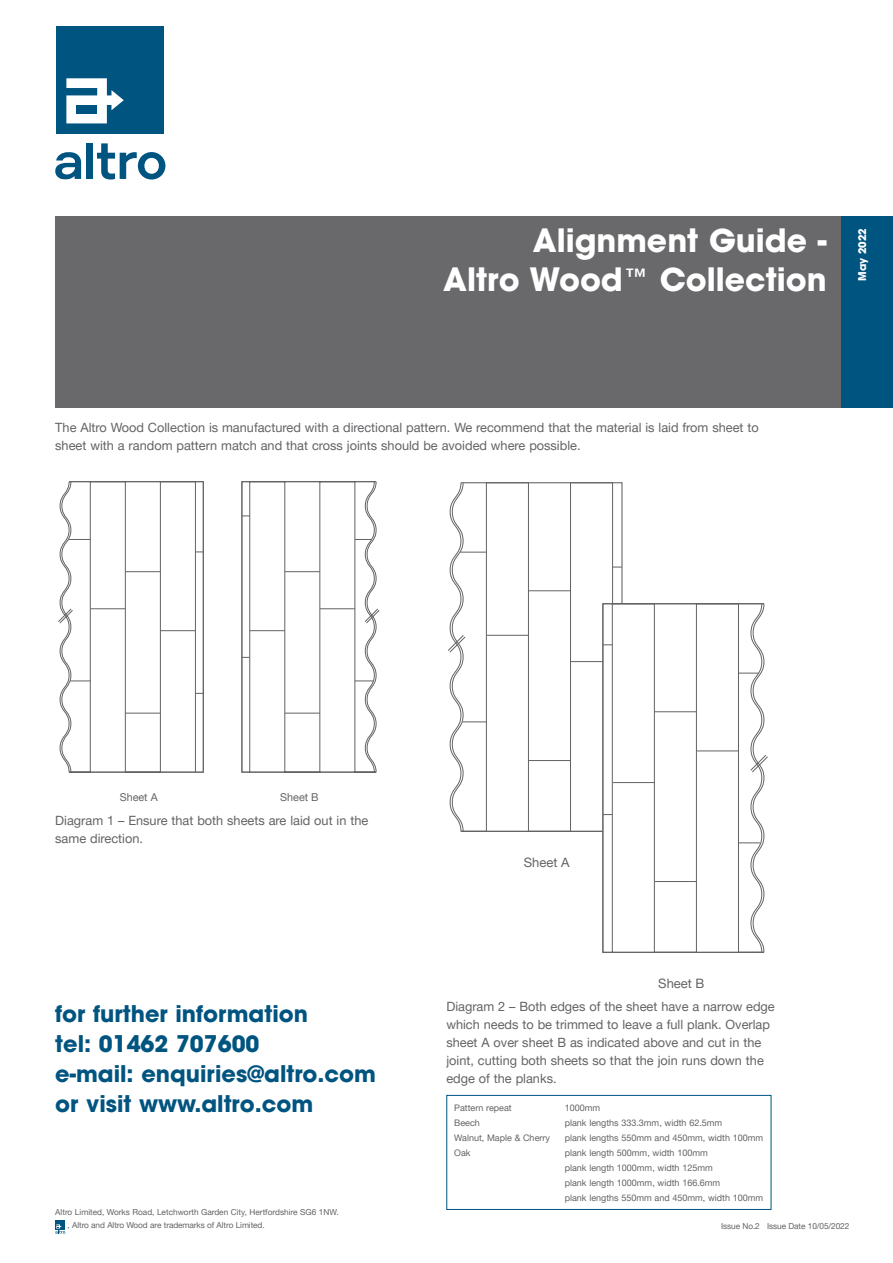
<style>
.page{position:relative;width:893px;height:1263px;background:#fff}
.page>*{position:absolute;margin:0;border:0;box-sizing:border-box;transform-origin:0 0}
.t1{font:700 31.5px/39px "Avant Garde";color:#fff;text-align:right}
.t2{font:700 22.5px/30px "Avant Garde";color:#005480}
.t3{font:12.9px "Helvetica Neue LT Pro";color:#636366}
.t4{font:12.75px/18px "Helvetica Neue LT Pro";color:#636366}
.t5{font:10.8px "Helvetica Neue LT Pro";color:#636366}
.t6{font:700 10.5px "Avant Garde";color:#fff}
.t7{font:9px/15px "Helvetica Neue LT Pro";color:#636366}
.t8{font:8.25px/13.5px "Helvetica Neue LT Pro";letter-spacing:-.01em;color:#636366}
.s1{font-family:"News Gothic BT"}
</style>
<div class="page">
<div style="left:55px;top:216px;width:787px;height:191px;background:#69696c"></div>
<div style="left:842px;top:216px;width:51px;height:191px;background:#005480"></div>
<svg style="left:58px;top:481px;width:146px;height:291px"></svg>
<svg style="left:241px;top:481px;width:139px;height:291px"></svg>
<hr style="left:90px;top:608px;width:35px;height:1px;background:#636366">
<hr style="left:320px;top:608px;width:35px;height:1px;background:#636366">
<svg style="left:611px;top:605px;width:127px;height:346px"></svg>
<hr style="left:654px;top:881px;width:42px;height:1px;background:#636366">
<hr style="left:654px;top:711px;width:42px;height:1px;background:#636366">
<hr style="left:613px;top:782px;width:41px;height:1px;background:#636366">
<svg style="left:448px;top:482px;width:175px;height:350px"></svg>
<svg style="left:738px;top:603px;width:30px;height:350px"></svg>
<hr style="left:486px;top:635px;width:42px;height:1px;background:#636366">
<hr style="left:696px;top:751px;width:42px;height:1px;background:#636366">
<div style="left:446px;top:1095px;width:325px;height:115px;border:1px solid #005480"></div>
<div style="left:86px;top:143px;width:7px;height:36px;background:#005480"></div>
<svg style="left:55px;top:152px;width:26px;height:27px"></svg>
<svg style="left:97px;top:143px;width:68px;height:37px"></svg>
<div style="left:56px;top:26px;width:108px;height:108px;background:#005480"></div>
<svg style="left:66px;top:78px;width:58px;height:45px"></svg>
<div style="left:76px;top:105px;width:21px;height:9px;background:#005480"></div>
<div style="left:55px;top:1220px;width:10px;height:9px;background:#005480"></div>
<svg style="left:55px;top:1224px;width:10px;height:9px"></svg>
<h1 class="t1" style="left:443px;top:221px;width:385px">Alignment Guide -<br>Altro Wood<span class="s1">™</span> Collection</h1>
<p class="t6" style="left:855px;top:281px;width:54px;rotate:-90deg">May 2022</p>
<p class="t4" style="left:55px;top:418px;width:705px">The Altro Wood Collection is manufactured with a directional pattern. We recommend that the material is laid from sheet to sheet with a random pattern match and that cross joints should be avoided where possible.</p>
<p class="t5" style="left:120px;top:791px;width:40px">Sheet A</p>
<p class="t5" style="left:280px;top:791px;width:40px">Sheet B</p>
<p class="t4" style="left:55px;top:811px;width:315px">Diagram 1 – Ensure that both sheets are laid out in the same direction.</p>
<h2 class="t2" style="left:55px;top:998px;width:322px">for further information<br>tel: 01462 707600<br>e-mail: enquiries@altro.com or visit www.altro.com</h2>
<p class="t8" style="left:67px;top:1205px;width:273px;text-indent:-12px">Altro Limited, Works Road, Letchworth Garden City, Hertfordshire SG6 1NW. , Altro and Altro Wood are trademarks of Altro Limited.</p>
<p class="t3" style="left:524px;top:854px;width:47px">Sheet A</p>
<p class="t3" style="left:658px;top:975px;width:48px">Sheet B</p>
<p class="t4" style="left:446px;top:997px;width:330px">Diagram 2 – Both edges of the sheet have a narrow edge which needs to be trimmed to leave a full plank. Overlap sheet A over sheet B as indicated above and cut in the joint, cutting both sheets so that the join runs down the edge of the planks.</p>
<p class="t7" style="left:454px;top:1100px;width:59px">Pattern repeat</p>
<p class="t7" style="left:565px;top:1100px;width:37px">1000mm</p>
<p class="t7" style="left:454px;top:1115px;width:27px">Beech</p>
<p class="t7" style="left:565px;top:1115px;width:159px">plank lengths 333.3mm, width 62.5mm</p>
<p class="t7" style="left:454px;top:1130px;width:97px">Walnut, Maple &amp; Cherry</p>
<p class="t7" style="left:565px;top:1130px;width:200px">plank lengths 550mm and 450mm, width 100mm</p>
<p class="t7" style="left:454px;top:1145px;width:18px">Oak</p>
<p class="t7" style="left:565px;top:1145px;width:200px">plank length 500mm, width 100mm<br>plank length 1000mm, width 125mm<br>plank length 1000mm, width 166.6mm<br>plank lengths 550mm and 450mm, width 100mm</p>
<p class="t8" style="left:721px;top:1219px;width:130px">Issue No.2 Issue Date 10/05/2022</p>
</div>
